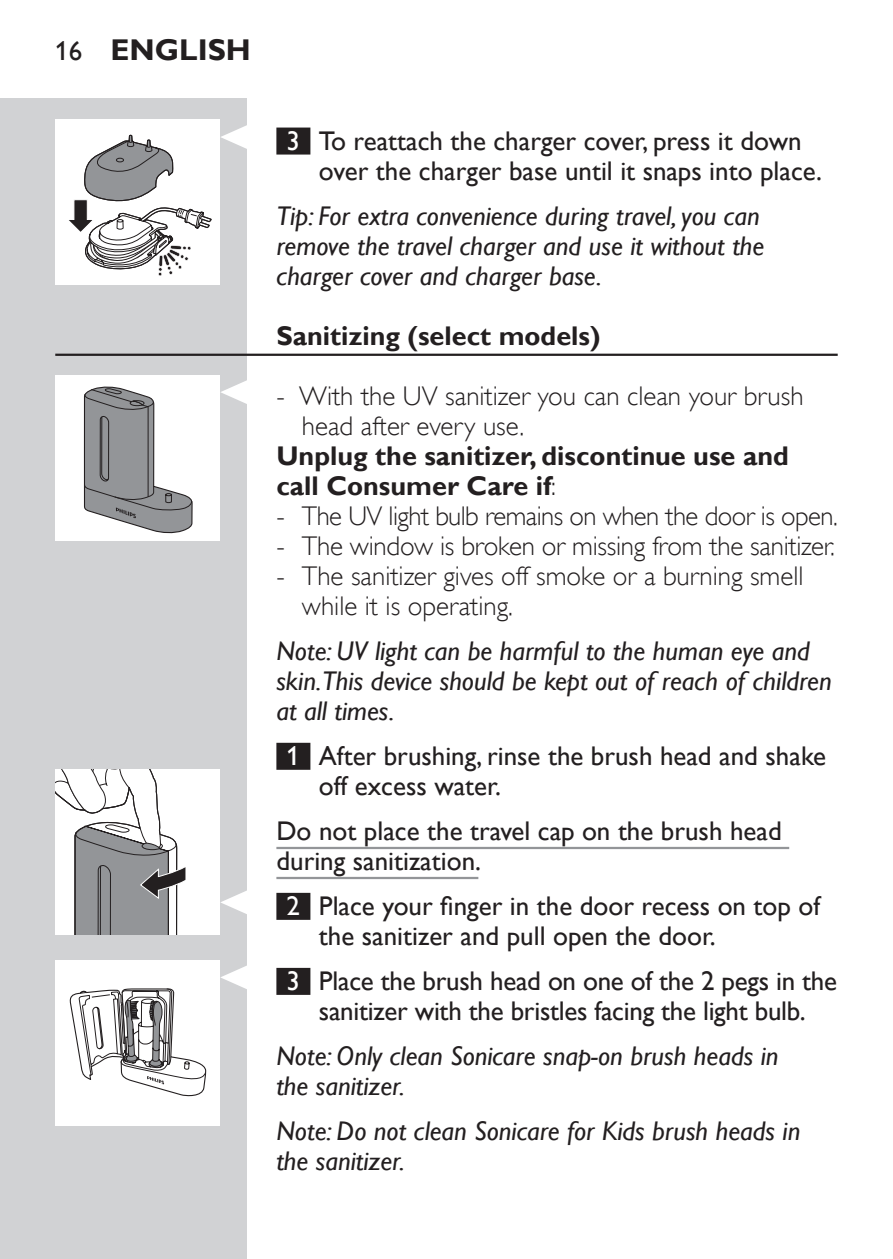
<style>
.page{position:relative;width:893px;height:1259px;background:#fff}
.page>*{position:absolute;margin:0;border:0;box-sizing:border-box;transform-origin:0 0}
.t1{font:700 30px "Gill Sans Alt One WGL";color:#231f20}
.t2{font:27px/30px "Gill Sans Alt One WGL";color:#231f20}
.t3{font:italic 27px/30px "Gill Sans Alt One WGL";color:#231f20}
.t4{font:27px/30px "Gill Sans Alt One WGL Light";color:#231f20}
.t5{font:700 27px/30px "Gill Sans Alt One WGL";color:#231f20}
.t6{font:27px "Gill Sans Alt One WGL Light";letter-spacing:-.02em;color:#231f20}
.s1{font-weight:400;font-size:27px}
.s2{color:#fff}
.s3{font-family:"Gill Sans Alt One WGL Light";font-weight:400}
</style>
<div class="page">
<hr style="left:892px;top:98px;width:1px;height:1161px;background:#d1d2d4">
<div style="left:0;top:98px;width:247px;height:1161px;background:#d1d2d4"></div>
<div style="left:276px;top:128px;width:34px;height:27px;background:#231f20"></div>
<hr style="left:55px;top:354px;width:783px;height:2px;background:#231f20">
<div style="left:276px;top:743px;width:34px;height:27px;background:#231f20"></div>
<hr style="left:276px;top:847px;width:513px;height:2px;background:#939598">
<hr style="left:276px;top:877px;width:202px;height:2px;background:#939598">
<div style="left:276px;top:893px;width:34px;height:27px;background:#231f20"></div>
<div style="left:276px;top:968px;width:34px;height:27px;background:#231f20"></div>
<svg style="left:221px;top:125px;width:26px;height:24px"></svg>
<div style="left:55px;top:119px;width:165px;height:165px;background:#fff"></div>
<svg style="left:69px;top:134px;width:143px;height:142px"></svg>
<svg style="left:221px;top:380px;width:26px;height:24px"></svg>
<div style="left:55px;top:375px;width:165px;height:165px;background:#fff"></div>
<svg style="left:83px;top:386px;width:110px;height:148px"></svg>
<svg style="left:55px;top:770px;width:192px;height:165px;background:#cecfd0"></svg>
<svg style="left:221px;top:965px;width:26px;height:24px"></svg>
<div style="left:55px;top:960px;width:165px;height:165px;background:#fff"></div>
<svg style="left:69px;top:988px;width:138px;height:109px"></svg>
<p class="t1" style="left:55px;top:29px;width:197px"><span class="s1">16</span> ENGLISH</p>
<p class="t2" style="left:319px;top:126px;width:505px;text-indent:-32px"><span class="s2">3</span> To reattach the charger cover, press it down over the charger base until it snaps into place.</p>
<p class="t3" style="left:276px;top:201px;width:489px">Tip: For extra convenience during travel, you can remove the travel charger and use it without the charger cover and charger base.</p>
<p class="t5" style="left:276px;top:321px;width:326px">Sanitizing (select models)</p>
<p class="t4" style="left:302px;top:381px;width:503px;text-indent:-26px">- With the UV sanitizer you can clean your brush head after every use.</p>
<p class="t5" style="left:276px;top:441px;width:514px">Unplug the sanitizer, discontinue use and call Consumer Care if<span class="s3">:</span></p>
<p class="t6" style="left:276px;top:498px;width:563px">- The UV light bulb remains on when the door is open.</p>
<p class="t4" style="left:276px;top:531px;width:560px">- The window is broken or missing from the sanitizer.</p>
<p class="t4" style="left:302px;top:561px;width:503px;text-indent:-26px">- The sanitizer gives off smoke or a burning smell while it is operating.</p>
<p class="t3" style="left:276px;top:636px;width:557px">Note: UV light can be harmful to the human eye and skin.This device should be kept out of reach of children at all times.</p>
<p class="t2" style="left:319px;top:741px;width:509px;text-indent:-32px"><span class="s2">1</span> After brushing, rinse the brush head and shake off excess water.</p>
<p class="t2" style="left:276px;top:816px;width:507px">Do not place the travel cap on the brush head during sanitization.</p>
<p class="t2" style="left:319px;top:891px;width:503px;text-indent:-32px"><span class="s2">2</span> Place your finger in the door recess on top of the sanitizer and pull open the door.</p>
<p class="t2" style="left:287px;top:966px;width:552px;text-align:center"><span class="s2">3</span> Place the brush head on one of the 2 pegs in the sanitizer with the bristles facing the light bulb.</p>
<p class="t3" style="left:276px;top:1041px;width:504px">Note: Only clean Sonicare snap-on brush heads in the sanitizer.</p>
<p class="t3" style="left:276px;top:1116px;width:525px">Note: Do not clean Sonicare for Kids brush heads in the sanitizer.</p>
</div>
